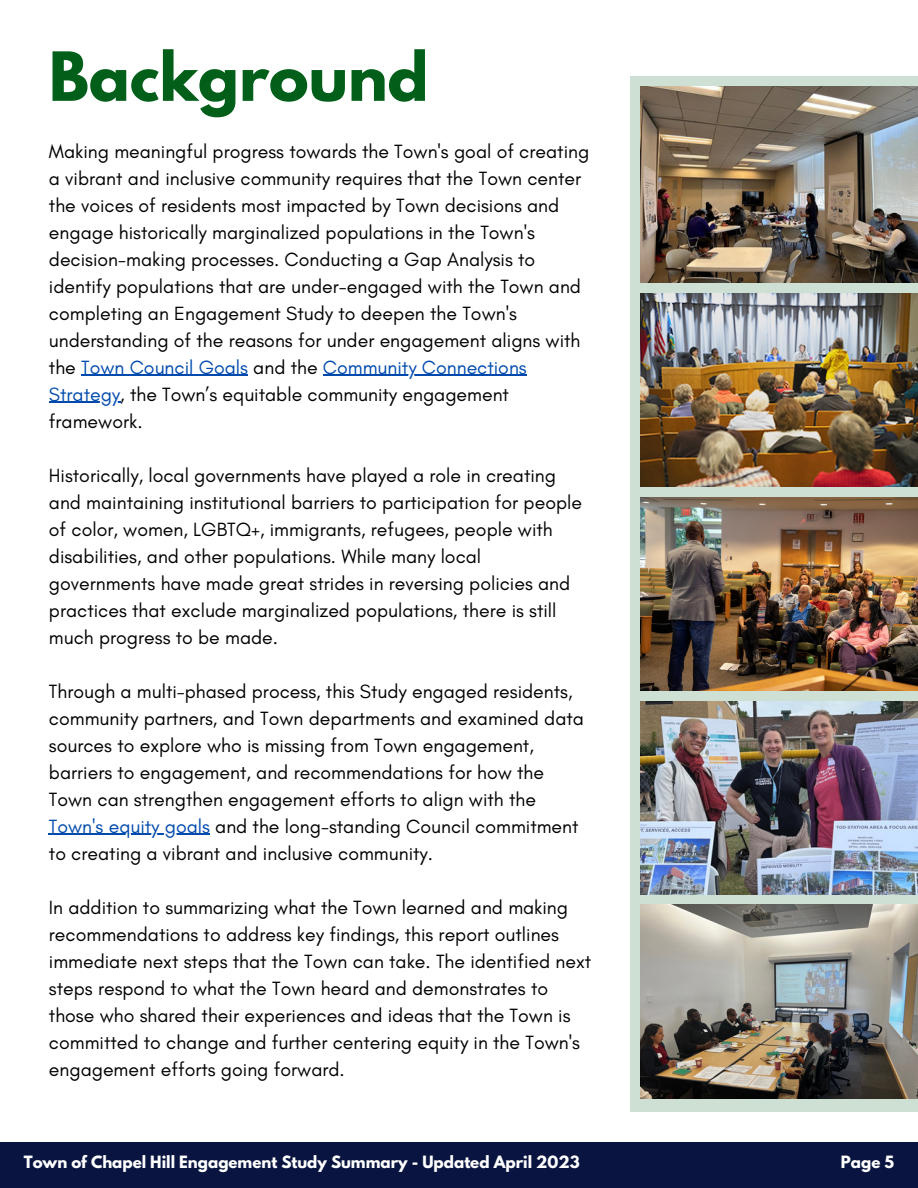
<style>
.page{position:relative;width:918px;height:1188px;background:#fff}
.page>*{position:absolute;margin:0;border:0;box-sizing:border-box;transform-origin:0 0}
.t1{font:700 60px "League Spartan";color:#015f19}
.t2{font:19.5px/27px "Glacial Indifference";color:#000}
.t3{font:700 15px "League Spartan";color:#fff}
.s1{color:#004aad}
</style>
<div class="page">
<div style="left:0;top:1142px;width:918px;height:46px;background:#091540"></div>
<svg style="left:630px;top:76px;width:288px;height:1036px;background:#c7d7ca"></svg>
<img style="left:641px;top:87px;width:277px;height:195px">
<img style="left:641px;top:905px;width:277px;height:193px">
<img style="left:641px;top:293px;width:277px;height:194px">
<img style="left:641px;top:701px;width:277px;height:194px">
<img style="left:641px;top:497px;width:277px;height:194px">
<hr style="left:81px;top:375px;width:167px;height:1px;background:#004aad">
<hr style="left:323px;top:375px;width:204px;height:1px;background:#004aad">
<hr style="left:49px;top:402px;width:71px;height:1px;background:#004aad">
<hr style="left:49px;top:834px;width:161px;height:1px;background:#004aad">
<h1 class="t1" style="left:49px;top:47px;width:381px">Background</h1>
<p class="t2" style="left:49px;top:137px;width:542px">Making meaningful progress towards the Town's goal of creating a vibrant and inclusive community requires that the Town center the voices of residents most impacted by Town decisions and engage historically marginalized populations in the Town's decision-making processes. Conducting a Gap Analysis to identify populations that are under-engaged with the Town and completing an Engagement Study to deepen the Town's understanding of the reasons for under engagement aligns with the <span class="s1">Town Council Goals</span> and the <span class="s1">Community Connections Strategy</span>, the Town’s equitable community engagement framework.</p>
<p class="t2" style="left:49px;top:461px;width:535px">Historically, local governments have played a role in creating and maintaining institutional barriers to participation for people of color, women, LGBTQ+, immigrants, refugees, people with disabilities, and other populations. While many local governments have made great strides in reversing policies and practices that exclude marginalized populations, there is still much progress to be made.</p>
<p class="t2" style="left:49px;top:677px;width:537px">Through a multi-phased process, this Study engaged residents, community partners, and Town departments and examined data sources to explore who is missing from Town engagement, barriers to engagement, and recommendations for how the Town can strengthen engagement efforts to align with the <span class="s1">Town's equity goals</span> and the long-standing Council commitment to creating a vibrant and inclusive community.</p>
<p class="t2" style="left:49px;top:893px;width:544px">In addition to summarizing what the Town learned and making recommendations to address key findings, this report outlines immediate next steps that the Town can take. The identified next steps respond to what the Town heard and demonstrates to those who shared their experiences and ideas that the Town is committed to change and further centering equity in the Town's engagement efforts going forward.</p>
<p class="t3" style="left:24px;top:1155px;width:557px">Town of Chapel Hill Engagement Study Summary - Updated April 2023</p>
<p class="t3" style="left:841px;top:1155px;width:55px">Page 5</p>
</div>
